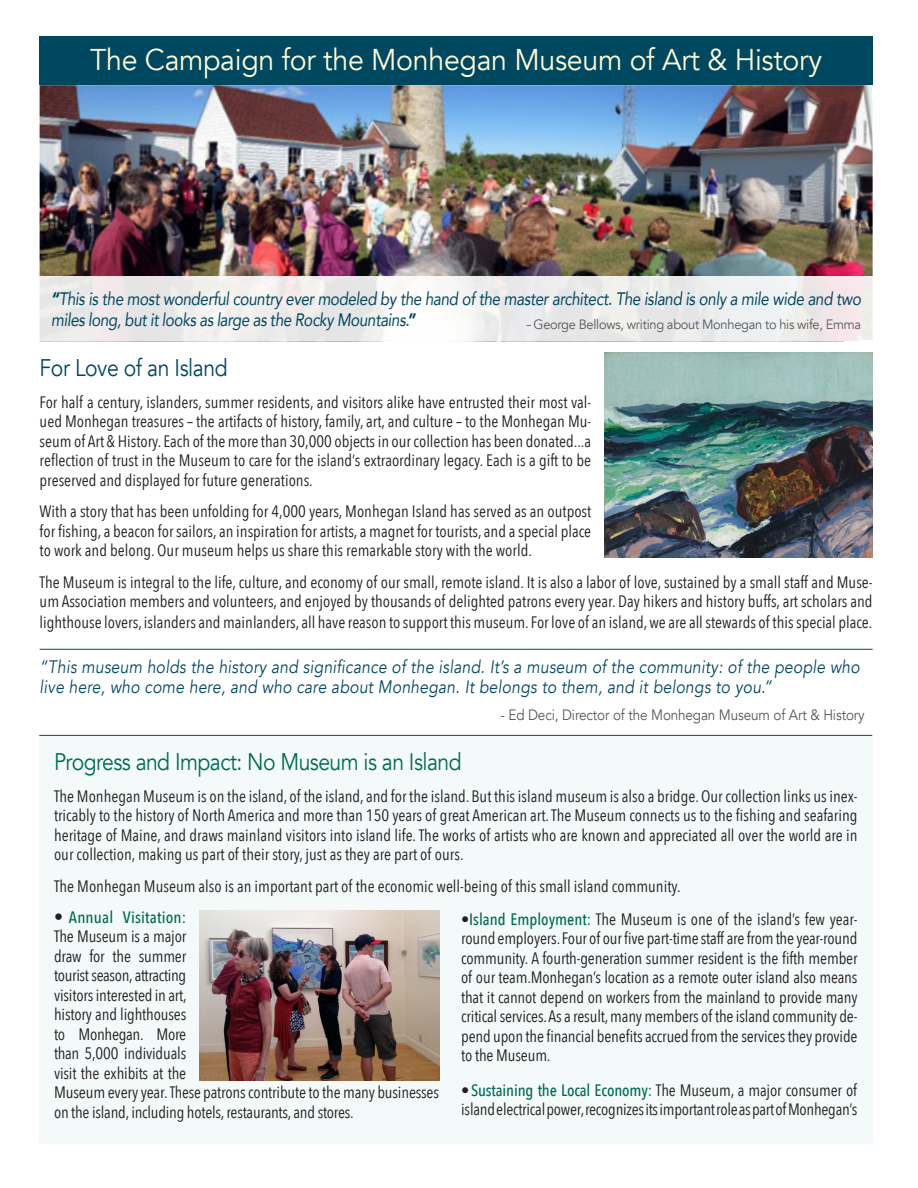
<style>
.page{position:relative;width:918px;height:1188px;background:#fff}
.page>*{position:absolute;margin:0;border:0;box-sizing:border-box;transform-origin:0 0}
.t1{font:30px "Avenir";letter-spacing:-.01em;color:#fffbd6;scale:.95 1}
.t2{font:24px "Avenir";letter-spacing:-.025em;color:#006955;scale:.88 1}
.t3{font:24px "Avenir";letter-spacing:-.02em;color:#004760;scale:.88 1}
.t4{font:italic 18px/19.5px "Avenir";letter-spacing:.015em;color:#004760;scale:.87 1}
.t5{font:italic 18px/21px "Avenir";letter-spacing:-.02em;color:#004760;scale:.84 1}
.t6{font:16.5px/19.5px "Avenir Next Condensed";color:#231f20;text-align:justify}
.t7{font:15px "Avenir";letter-spacing:-.01em;color:#57585a;scale:.9 1}
.t8{font:13.5px "Avenir";letter-spacing:-.02em;color:#57585a;scale:.95 1}
.s1{font-weight:900}
.s2{font-family:"Avenir Next Condensed"}
.s3{font-size:18px}
.s4{font-weight:500;color:#006955}
</style>
<div class="page">
<img style="left:40px;top:85px;width:833px;height:191px">
<svg style="left:40px;top:276px;width:833px;height:65px;fill:#eeebeb"></svg>
<div style="left:40px;top:736px;width:833px;height:408px;background:#f3faf9"></div>
<div style="left:40px;top:37px;width:833px;height:48px;background:#004760"></div>
<img style="left:605px;top:352px;width:268px;height:205px">
<img style="left:200px;top:910px;width:239px;height:170px">
<hr style="left:40px;top:649px;width:833px;height:1px;background:#004760">
<hr style="left:39px;top:735px;width:833px;height:1px;background:#004760">
<p class="t1" style="left:90px;top:42px;width:772px">The Campaign for the Monhegan Museum of Art &amp; History</p>
<p class="t5" style="left:51px;top:288px;width:966px"><span class="s1">“</span>This is the most wonderful country ever modeled by the hand of the master architect. The island is only a mile wide and two miles long, but it looks as large as the Rocky Mountains.<span class="s1">”</span></p>
<p class="t8" style="left:526px;top:316px;width:354px"><span class="s2">–</span> George Bellows, writing about Monhegan to his wife, Emma</p>
<p class="t3" style="left:40px;top:354px;width:215px">For Love of an Island</p>
<p class="t6" style="left:40px;top:391px;width:553px">For half a century, islanders, summer residents, and visitors alike have entrusted their most val&shy;ued Monhegan treasures – the artifacts of history, family, art, and culture – to the Monhegan Mu&shy;seum of Art &amp; History. Each of the more than 30,000 objects in our collection has been donated...a reflection of trust in the Museum to care for the island’s extraordinary legacy. Each is a gift to be preserved and displayed for future generations.</p>
<p class="t6" style="left:40px;top:501px;width:553px">With a story that has been unfolding for 4,000 years, Monhegan Island has served as an outpost for fishing, a beacon for sailors, an inspiration for artists, a magnet for tourists, and a special place to work and belong. Our museum helps us share this remarkable story with the world.</p>
<p class="t6" style="left:40px;top:571px;width:835px">The Museum is integral to the life, culture, and economy of our small, remote island. It is also a labor of love, sustained by a small staff and Muse&shy;um Association members and volunteers, and enjoyed by thousands of delighted patrons every year. Day hikers and history buffs, art scholars and</p>
<p class="t6" style="left:40px;top:612px;width:834px">lighthouse lovers, islanders and mainlanders, all have reason to support this museum. For love of an island, we are all stewards of this special place.</p>
<p class="t4" style="left:40px;top:657px;width:944px">“This museum holds the history and significance of the island. It’s a museum of the community: of the people who live here, who come here, and who care about Monhegan. It belongs to them, and it belongs to you.”</p>
<p class="t7" style="left:501px;top:705px;width:406px">- Ed Deci, Director of the Monhegan Museum of Art &amp; History</p>
<p class="t2" style="left:54px;top:748px;width:465px">Progress and Impact: No Museum is an Island</p>
<p class="t6" style="left:54px;top:786px;width:805px">The Monhegan Museum is on the island, of the island, and for the island. But this island museum is also a bridge. Our collection links us inex&shy;tricably to the history of North America and more than 150 years of great American art. The Museum connects us to the fishing and seafaring heritage of Maine, and draws mainland visitors into island life. The works of artists who are known and appreciated all over the world are in our collection, making us part of their story, just as they are part of ours.</p>
<p class="t6" style="left:54px;top:876px;width:628px">The Monhegan Museum also is an important part of the economic well-being of this small island community.</p>
<p class="t6" style="left:54px;top:906px;width:387px;text-align:left"><span class="s3">•</span> <span class="s4">Annual Visitation:<br></span>The Museum is a major<br>draw for the summer<br>tourist season, attracting<br>visitors interested in art,<br>history and lighthouses<br>to Monhegan. More<br>than 5,000 individuals<br>visit the exhibits at the<br>Museum every year. These patrons contribute to the many businesses on the island, including hotels, restaurants, and stores.</p>
<p class="t6" style="left:461px;top:908px;width:398px">•<span class="s4">Island Employment:</span> The Museum is one of the island’s few year&shy;round employers. Four of our five part-time staff are from the year-round community. A fourth-generation summer resident is the fifth member of our team.Monhegan’s location as a remote outer island also means that it cannot depend on workers from the mainland to provide many critical services. As a result, many members of the island community de&shy;pend upon the financial benefits accrued from the services they provide to the Museum.</p>
<p class="t6" style="left:461px;top:1079px;width:398px">• <span class="s4">Sustaining the Local Economy:</span> The Museum, a major consumer of island electrical power, recognizes its important role as part of Monhegan’s</p>
</div>
